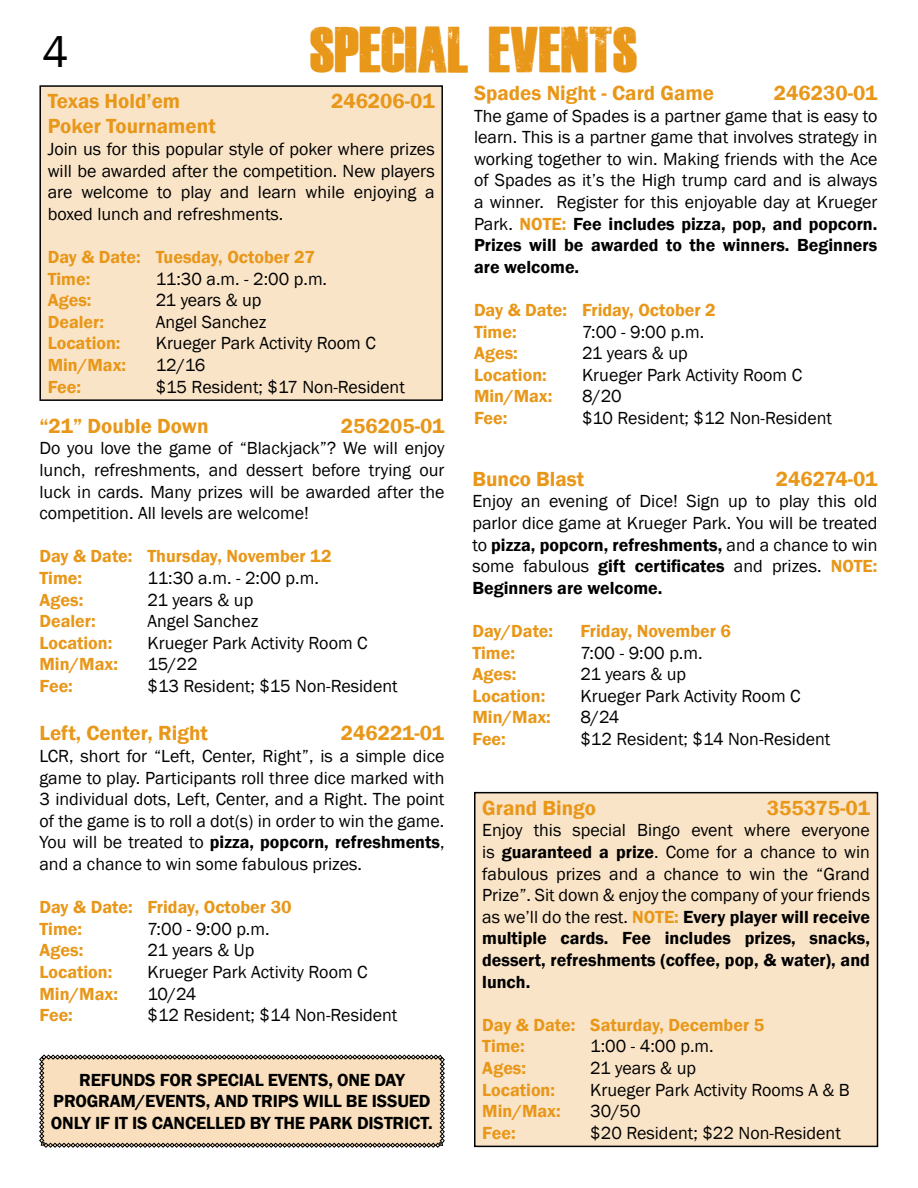
<style>
.page{position:relative;width:918px;height:1188px;background:#fff}
.page>*{position:absolute;margin:0;border:0;box-sizing:border-box;transform-origin:0 0}
.t1{font:45px "Dead Kansas";letter-spacing:-.01em;color:#e89719}
.t2{font:45px "Franklin Gothic";color:#000}
.t3{font:600 21px "Franklin Gothic";color:#e89719}
.t4{font:18px/21.6px "Franklin Gothic";color:#000;text-align:justify}
.t5{font:600 18px/21.6px "Franklin Gothic";color:#e89719}
.t6{font:600 18px "Franklin Gothic";letter-spacing:-.01em;color:#000}
.s1{font-weight:600;color:#e89719}
.s2{font-weight:600}
</style>
<div class="page">
<div style="left:40px;top:86px;width:402px;height:314px;background:#fae4c8"></div>
<div style="left:39px;top:85px;width:404px;height:316px;border:2px solid #000"></div>
<div style="left:475px;top:793px;width:403px;height:353px;background:#fae4c8"></div>
<div style="left:474px;top:792px;width:404px;height:355px;border:2px solid #000"></div>
<svg style="left:39px;top:1055px;width:406px;height:93px;background:#e0c9ab"></svg>
<h1 class="t2" style="left:42px;top:25px;width:28px">4</h1>
<h1 class="t1" style="left:310px;top:27px;width:330px">SPECIAL EVENTS</h1>
<p class="t3" style="left:48px;top:88px;width:134px">Texas Hold’em</p>
<p class="t3" style="left:331px;top:88px;width:105px">246206-01</p>
<p class="t3" style="left:48px;top:114px;width:170px">Poker Tournament</p>
<p class="t4" style="left:48px;top:139px;width:389px">Join us for this popular style of poker where prizes will be awarded after the competition. New players are welcome to play and learn while enjoying a boxed lunch and refreshments.</p>
<p class="t5" style="left:48px;top:246px;width:269px">Day &amp; Date: Tuesday, October 27<br>Time:</p>
<p class="t3" style="left:474px;top:80px;width:241px">Spades Night - Card Game</p>
<p class="t3" style="left:774px;top:80px;width:105px">246230-01</p>
<p class="t4" style="left:474px;top:105px;width:405px">The game of Spades is a partner game that is easy to learn. This is a partner game that involves strategy in working together to win. Making friends with the Ace of Spades as it’s the High trump card and is always a winner. Register for this enjoyable day at Krueger Park. <span class="s1">NOTE:</span> <span class="s2">Fee includes pizza, pop, and popcorn.<br>Prizes will be awarded to the winners. Beginners are welcome.</span></p>
<p class="t5" style="left:474px;top:299px;width:243px">Day &amp; Date: Friday, October 2<br>Time:</p>
<p class="t4" style="left:156px;top:268px;width:173px">11:30 a.m. - 2:00 p.m.</p>
<p class="t5" style="left:48px;top:290px;width:45px">Ages:</p>
<p class="t4" style="left:156px;top:290px;width:107px">21 years &amp; up</p>
<p class="t5" style="left:48px;top:311px;width:58px">Dealer:</p>
<p class="t4" style="left:156px;top:311px;width:112px">Angel Sanchez</p>
<p class="t5" style="left:48px;top:333px;width:74px">Location:</p>
<p class="t4" style="left:156px;top:333px;width:222px">Krueger Park Activity Room C</p>
<p class="t5" style="left:48px;top:354px;width:80px">Min/Max:</p>
<p class="t4" style="left:156px;top:355px;width:51px">12/16</p>
<p class="t5" style="left:48px;top:376px;width:35px">Fee:</p>
<p class="t4" style="left:156px;top:376px;width:251px">$15 Resident; $17 Non-Resident</p>
<p class="t4" style="left:582px;top:321px;width:124px">7:00 - 9:00 p.m.</p>
<p class="t5" style="left:474px;top:343px;width:45px">Ages:</p>
<p class="t4" style="left:582px;top:343px;width:107px">21 years &amp; up</p>
<p class="t5" style="left:474px;top:364px;width:74px">Location:</p>
<p class="t4" style="left:582px;top:364px;width:222px">Krueger Park Activity Room C</p>
<p class="t5" style="left:474px;top:386px;width:80px">Min/Max:</p>
<p class="t4" style="left:582px;top:386px;width:41px">8/20</p>
<p class="t5" style="left:474px;top:407px;width:35px">Fee:</p>
<p class="t4" style="left:582px;top:408px;width:252px">$10 Resident; $12 Non-Resident</p>
<p class="t3" style="left:39px;top:413px;width:171px">“21” Double Down</p>
<p class="t3" style="left:341px;top:413px;width:105px">256205-01</p>
<p class="t4" style="left:39px;top:438px;width:407px">Do you love the game of “Blackjack”? We will enjoy lunch, refreshments, and dessert before trying our luck in cards. Many prizes will be awarded after the competition. All levels are welcome!</p>
<p class="t5" style="left:39px;top:546px;width:294px">Day &amp; Date: Thursday, November 12<br>Time:</p>
<p class="t3" style="left:472px;top:466px;width:113px">Bunco Blast</p>
<p class="t3" style="left:776px;top:466px;width:103px">246274-01</p>
<p class="t4" style="left:472px;top:491px;width:407px">Enjoy an evening of Dice! Sign up to play this old parlor dice game at Krueger Park. You will be treated to <span class="s2">pizza, popcorn, refreshments,</span> and a chance to win some fabulous <span class="s2">gift certificates</span> and prizes. <span class="s1">NOTE:<br></span><span class="s2">Beginners are welcome.</span></p>
<p class="t5" style="left:472px;top:620px;width:82px">Day/Date:</p>
<p class="t5" style="left:580px;top:620px;width:152px">Friday, November 6</p>
<p class="t5" style="left:472px;top:642px;width:44px">Time:</p>
<p class="t4" style="left:580px;top:642px;width:124px">7:00 - 9:00 p.m.</p>
<p class="t5" style="left:472px;top:664px;width:45px">Ages:</p>
<p class="t4" style="left:580px;top:664px;width:107px">21 years &amp; up</p>
<p class="t5" style="left:472px;top:685px;width:74px">Location:</p>
<p class="t4" style="left:580px;top:685px;width:222px">Krueger Park Activity Room C</p>
<p class="t5" style="left:472px;top:707px;width:80px">Min/Max:</p>
<p class="t4" style="left:580px;top:707px;width:41px">8/24</p>
<p class="t5" style="left:472px;top:728px;width:35px">Fee:</p>
<p class="t4" style="left:580px;top:729px;width:252px">$12 Resident; $14 Non-Resident</p>
<p class="t4" style="left:147px;top:568px;width:173px">11:30 a.m. - 2:00 p.m.</p>
<p class="t5" style="left:39px;top:589px;width:45px">Ages:</p>
<p class="t4" style="left:147px;top:589px;width:107px">21 years &amp; up</p>
<p class="t5" style="left:39px;top:611px;width:58px">Dealer:</p>
<p class="t4" style="left:147px;top:611px;width:112px">Angel Sanchez</p>
<p class="t5" style="left:39px;top:632px;width:74px">Location:</p>
<p class="t4" style="left:147px;top:632px;width:222px">Krueger Park Activity Room C</p>
<p class="t5" style="left:39px;top:654px;width:80px">Min/Max:</p>
<p class="t4" style="left:147px;top:654px;width:52px">15/22</p>
<p class="t5" style="left:39px;top:675px;width:35px">Fee:</p>
<p class="t4" style="left:147px;top:676px;width:252px">$13 Resident; $15 Non-Resident</p>
<p class="t3" style="left:39px;top:720px;width:170px">Left, Center, Right</p>
<p class="t3" style="left:341px;top:720px;width:105px">246221-01</p>
<p class="t4" style="left:39px;top:746px;width:407px">LCR, short for “Left, Center, Right”, is a simple dice game to play. Participants roll three dice marked with 3 individual dots, Left, Center, and a Right. The point of the game is to roll a dot(s) in order to win the game.<br>You will be treated to <span class="s2">pizza, popcorn, refreshments</span>, and a chance to win some fabulous prizes.</p>
<p class="t5" style="left:39px;top:897px;width:254px">Day &amp; Date: Friday, October 30<br>Time:</p>
<p class="t3" style="left:482px;top:795px;width:115px">Grand Bingo</p>
<p class="t3" style="left:767px;top:795px;width:105px">355375-01</p>
<p class="t4" style="left:482px;top:820px;width:389px">Enjoy this special Bingo event where everyone is <span class="s2">guaranteed a prize</span>. Come for a chance to win fabulous prizes and a chance to win the “Grand Prize”. Sit down &amp; enjoy the company of your friends as we’ll do the rest. <span class="s1">NOTE:</span> <span class="s2">Every player will receive multiple cards. Fee includes prizes, snacks, dessert, refreshments (coffee, pop, &amp; water), and lunch.</span></p>
<p class="t5" style="left:482px;top:1014px;width:284px">Day &amp; Date: Saturday, December 5<br>Time:</p>
<p class="t4" style="left:147px;top:918px;width:124px">7:00 - 9:00 p.m.</p>
<p class="t5" style="left:39px;top:940px;width:45px">Ages:</p>
<p class="t4" style="left:147px;top:940px;width:108px">21 years &amp; Up</p>
<p class="t5" style="left:39px;top:961px;width:74px">Location:</p>
<p class="t4" style="left:147px;top:962px;width:222px">Krueger Park Activity Room C</p>
<p class="t5" style="left:39px;top:983px;width:80px">Min/Max:</p>
<p class="t4" style="left:147px;top:983px;width:51px">10/24</p>
<p class="t5" style="left:39px;top:1005px;width:35px">Fee:</p>
<p class="t4" style="left:147px;top:1005px;width:252px">$12 Resident; $14 Non-Resident</p>
<p class="t4" style="left:590px;top:1036px;width:125px">1:00 - 4:00 p.m.</p>
<p class="t6" style="left:79px;top:1069px;width:24px">Refunds</p>
<p class="t6" style="left:160px;top:1069px;width:12px">for</p>
<p class="t6" style="left:197px;top:1069px;width:11px">special</p>
<p class="t6" style="left:268px;top:1069px;width:11px">events</p>
<p class="t6" style="left:328px;top:1069px;width:21px">, one</p>
<p class="t6" style="left:374px;top:1069px;width:11px">day</p>
<p class="t6" style="left:53px;top:1090px;width:13px">program</p>
<p class="t6" style="left:136px;top:1090px;width:21px">/events</p>
<p class="t6" style="left:206px;top:1090px;width:21px">, and</p>
<p class="t6" style="left:253px;top:1090px;width:11px">trips</p>
<p class="t6" style="left:303px;top:1090px;width:11px">will</p>
<p class="t6" style="left:346px;top:1090px;width:37px">be issued</p>
<p class="t6" style="left:51px;top:1112px;width:11px">only</p>
<p class="t6" style="left:95px;top:1112px;width:69px">ifitiscancelled</p>
<p class="t6" style="left:250px;top:1112px;width:36px">by the</p>
<p class="t6" style="left:309px;top:1112px;width:23px">Park</p>
<p class="t6" style="left:357px;top:1112px;width:21px">District</p>
<p class="t6" style="left:428px;top:1112px;width:6px">.</p>
<p class="t5" style="left:482px;top:1057px;width:45px">Ages:</p>
<p class="t4" style="left:590px;top:1058px;width:107px">21 years &amp; up</p>
<p class="t5" style="left:482px;top:1079px;width:74px">Location:</p>
<p class="t4" style="left:590px;top:1079px;width:261px">Krueger Park Activity Rooms A &amp; B</p>
<p class="t5" style="left:482px;top:1101px;width:80px">Min/Max:</p>
<p class="t4" style="left:590px;top:1101px;width:52px">30/50</p>
<p class="t5" style="left:482px;top:1122px;width:35px">Fee:</p>
<p class="t4" style="left:590px;top:1122px;width:252px">$20 Resident; $22 Non-Resident</p>
</div>
